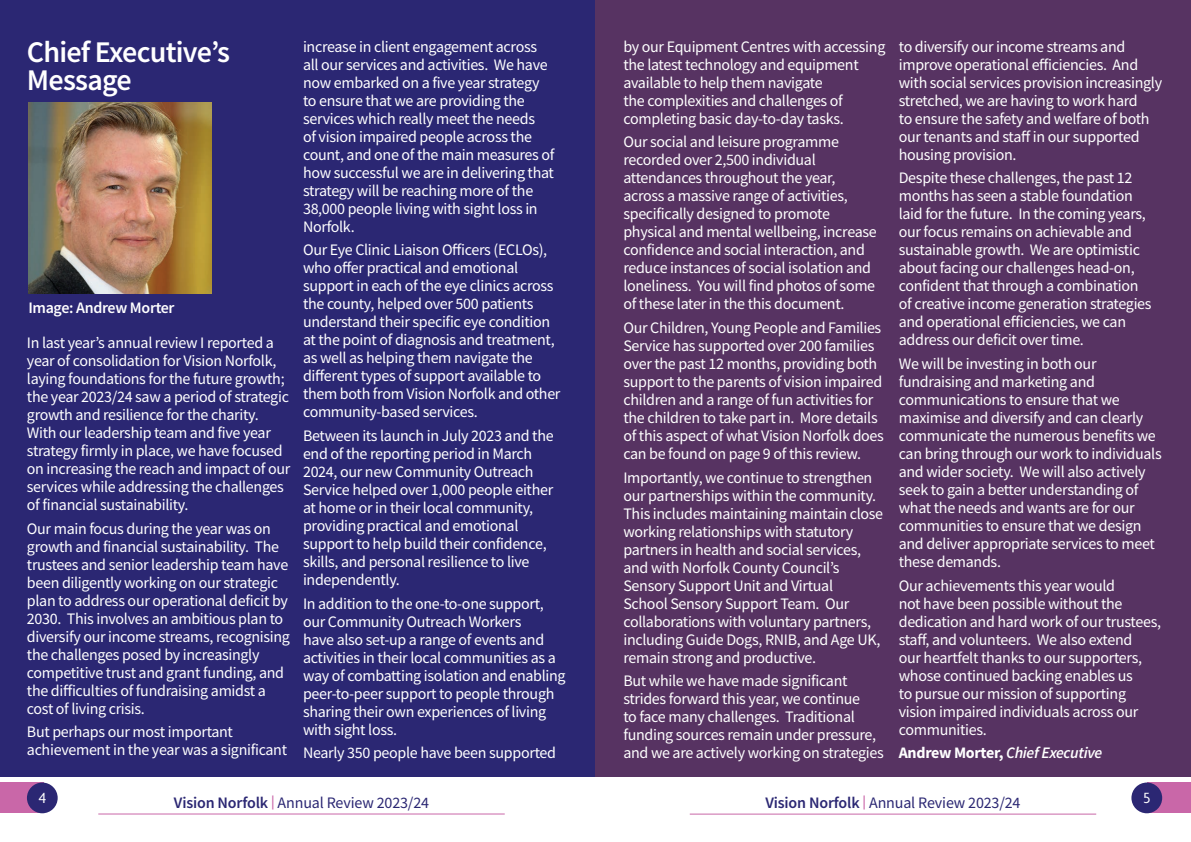
<style>
.page{position:relative;width:1191px;height:842px;background:#fff}
.page>*{position:absolute;margin:0;border:0;box-sizing:border-box;transform-origin:0 0}
.t1{font:600 30px/28px "Source Sans Pro";letter-spacing:-.025em;color:#fff}
.t2{font:16px/18px "Source Sans Pro";letter-spacing:-.02em;color:#fff}
.t3{font:16px "Source Sans Pro";letter-spacing:-.01em;color:#2b2773}
.t4{font:italic 600 16px "Source Sans Pro";letter-spacing:-.02em;color:#fff}
.t5{font:600 16px "Source Sans Pro";letter-spacing:-.02em;color:#fff}
.t6{font:16px "Agenda";color:#fff}
.s1{font-weight:600}
.s2{font-weight:600;font-size:14px;color:#c967a8}
.s3{font-weight:700;font-style:normal}
</style>
<div class="page">
<div style="left:1147px;top:782px;width:44px;height:31px;background:#c967a8"></div>
<div style="left:1131px;top:782px;width:31px;height:31px;background:#2b2773;border-radius:50%"></div>
<hr style="left:690px;top:814px;width:406px;height:1px;background:#c967a8">
<div style="left:0;top:782px;width:44px;height:31px;background:#c967a8"></div>
<div style="left:27px;top:782px;width:31px;height:31px;background:#2b2773;border-radius:50%"></div>
<hr style="left:98px;top:814px;width:407px;height:1px;background:#c967a8">
<div style="left:0;top:0;width:595px;height:777px;background:#2b2773"></div>
<div style="left:595px;top:0;width:596px;height:777px;background:#573362"></div>
<img style="left:28px;top:103px;width:184px;height:191px">
<h1 class="t1" style="left:27px;top:38px;width:205px">Chief Executive’s<br>Message</h1>
<p class="t5" style="left:28px;top:297px;width:148px">Image: Andrew Morter</p>
<p class="t2" style="left:27px;top:333px;width:265px">In last year’s annual review I reported a year of consolidation for Vision Norfolk, laying foundations for the future growth; the year 2023/24 saw a period of strategic growth and resilience for the charity.<br>With our leadership team and five year strategy firmly in place, we have focused on increasing the reach and impact of our services while addressing the challenges of financial sustainability.</p>
<p class="t2" style="left:27px;top:519px;width:264px">Our main focus during the year was on growth and financial sustainability. The trustees and senior leadership team have been diligently working on our strategic plan to address our operational deficit by 2030. This involves an ambitious plan to diversify our income streams, recognising the challenges posed by increasingly competitive trust and grant funding, and the difficulties of fundraising amidst a cost of living crisis.</p>
<p class="t2" style="left:27px;top:723px;width:262px">But perhaps our most important achievement in the year was a significant</p>
<p class="t2" style="left:303px;top:37px;width:253px">increase in client engagement across all our services and activities. We have now embarked on a five year strategy to ensure that we are providing the services which really meet the needs<br>of vision impaired people across the count, and one of the main measures of how successful we are in delivering that strategy will be reaching more of the 38,000 people living with sight loss in Norfolk.</p>
<p class="t2" style="left:303px;top:241px;width:259px">Our Eye Clinic Liaison Officers (ECLOs), who offer practical and emotional support in each of the eye clinics across the county, helped over 500 patients understand their specific eye condition at the point of diagnosis and treatment, as well as helping them navigate the different types of support available to them both from Vision Norfolk and other community-based services.</p>
<p class="t2" style="left:303px;top:427px;width:252px">Between its launch in July 2023 and the end of the reporting period in March 2024, our new Community Outreach Service helped over 1,000 people either at home or in their local community, providing practical and emotional support to help build their confidence, skills, and personal resilience to live independently.</p>
<p class="t2" style="left:303px;top:594px;width:264px">In addition to the one-to-one support, our Community Outreach Workers<br>have also set-up a range of events and activities in their local communities as a way of combatting isolation and enabling peer-to-peer support to people through sharing their own experiences of living with sight loss.</p>
<p class="t2" style="left:303px;top:744px;width:254px">Nearly 350 people have been supported</p>
<p class="t6" style="left:39px;top:789px;width:9px">4</p>
<p class="t3" style="left:174px;top:792px;width:257px"><span class="s1">Vision Norfolk</span> <span class="s2">|</span> Annual Review 2023/24</p>
<p class="t2" style="left:623px;top:37px;width:263px">by our Equipment Centres with accessing the latest technology and equipment available to help them navigate<br>the complexities and challenges of completing basic day-to-day tasks.</p>
<p class="t2" style="left:623px;top:133px;width:255px">Our social and leisure programme recorded over 2,500 individual attendances throughout the year, across a massive range of activities, specifically designed to promote physical and mental wellbeing, increase confidence and social interaction, and reduce instances of social isolation and loneliness. You will find photos of some of these later in the this document.</p>
<p class="t2" style="left:623px;top:319px;width:262px">Our Children, Young People and Families Service has supported over 200 families over the past 12 months, providing both support to the parents of vision impaired children and a range of fun activities for the children to take part in. More details of this aspect of what Vision Norfolk does can be found on page 9 of this review.</p>
<p class="t2" style="left:623px;top:468px;width:261px">Importantly, we continue to strengthen our partnerships within the community.<br>This includes maintaining maintain close working relationships with statutory partners in health and social services, and with Norfolk County Council’s Sensory Support Unit and Virtual<br>School Sensory Support Team. Our collaborations with voluntary partners, including Guide Dogs, RNIB, and Age UK, remain strong and productive.</p>
<p class="t2" style="left:623px;top:672px;width:262px">But while we have made significant strides forward this year, we continue<br>to face many challenges. Traditional funding sources remain under pressure, and we are actively working on strategies</p>
<p class="t2" style="left:898px;top:37px;width:265px">to diversify our income streams and improve operational efficiencies. And with social services provision increasingly stretched, we are having to work hard<br>to ensure the safety and welfare of both our tenants and staff in our supported housing provision.</p>
<p class="t2" style="left:898px;top:169px;width:254px">Despite these challenges, the past 12 months has seen a stable foundation laid for the future. In the coming years, our focus remains on achievable and sustainable growth. We are optimistic about facing our challenges head-on, confident that through a combination of creative income generation strategies and operational efficiencies, we can address our deficit over time.</p>
<p class="t2" style="left:898px;top:355px;width:264px">We will be investing in both our fundraising and marketing and communications to ensure that we maximise and diversify and can clearly communicate the numerous benefits we can bring through our work to individuals and wider society. We will also actively seek to gain a better understanding of what the needs and wants are for our communities to ensure that we design and deliver appropriate services to meet these demands.</p>
<p class="t2" style="left:898px;top:576px;width:264px">Our achievements this year would<br>not have been possible without the dedication and hard work of our trustees, staff, and volunteers. We also extend<br>our heartfelt thanks to our supporters, whose continued backing enables us<br>to pursue our mission of supporting vision impaired individuals across our communities.</p>
<p class="t4" style="left:898px;top:742px;width:205px"><span class="s3">Andrew Morter,</span> Chief Executive</p>
<p class="t3" style="left:765px;top:793px;width:257px"><span class="s1">Vision Norfolk</span> <span class="s2">|</span> Annual Review 2023/24</p>
<p class="t6" style="left:1143px;top:789px;width:9px">5</p>
</div>
